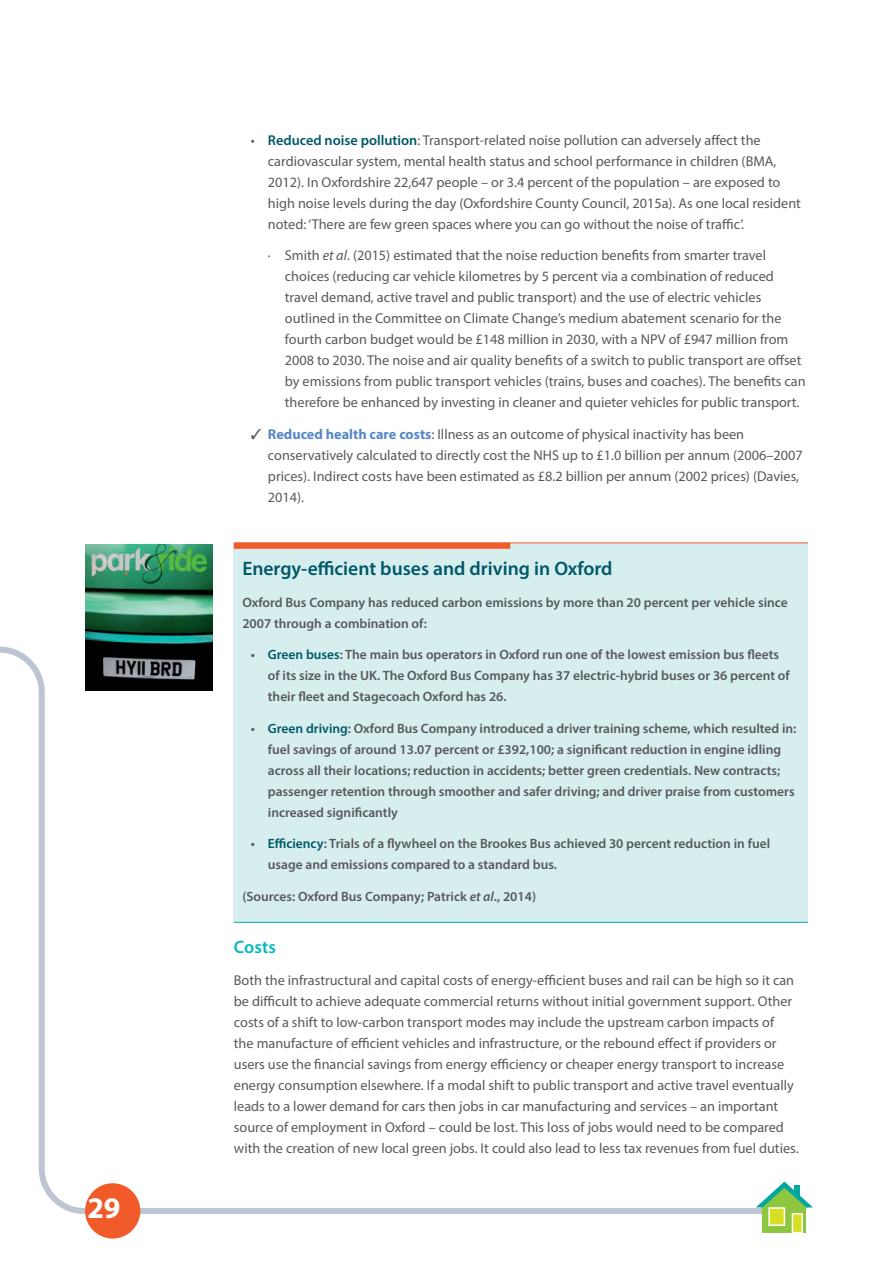
<style>
.page{position:relative;width:893px;height:1263px;background:#fff}
.page>*{position:absolute;margin:0;border:0;box-sizing:border-box;transform-origin:0 0}
.t1{font:700 30px "Myriad Pro";color:#fff}
.t2{font:600 19.5px "Myriad Pro";color:#005869}
.t3{font:600 18px "Myriad Pro";letter-spacing:.005em;color:#00bac0}
.t4{font:14.25px/21px "Myriad Pro";color:#58595b}
.t5{font:600 13.5px/21px "Myriad Pro";color:#58595b}
.s1{font-weight:600;color:#005869}
.s2{font-style:italic}
.s3{font-weight:700;color:#5688c7}
.s4{color:#005869}
</style>
<div class="page">
<svg style="left:0;top:542px;width:756px;height:672px"></svg>
<svg style="left:756px;top:1181px;width:57px;height:52px"></svg>
<div style="left:85px;top:1183px;width:55px;height:55px;background:#f15a29;border-radius:50%"></div>
<div style="left:234px;top:543px;width:574px;height:379px;background:#d6eeee"></div>
<hr style="left:234px;top:542px;width:574px;height:1px;background:#f15a29">
<div style="left:234px;top:543px;width:276px;height:6px;background:#f15a29"></div>
<hr style="left:234px;top:922px;width:574px;height:1px;background:#00a79e">
<img style="left:85px;top:544px;width:128px;height:146px">
<h1 class="t1" style="left:87px;top:1189px;width:35px">29</h1>
<p class="t4" style="left:268px;top:129px;width:535px;text-indent:-17px">• <span class="s1">Reduced noise pollution</span>: Transport-related noise pollution can adversely affect the cardiovascular system, mental health status and school performance in children (BMA, 2012). In Oxfordshire 22,647 people – or 3.4 percent of the population – are exposed to high noise levels during the day (Oxfordshire County Council, 2015a). As one local resident noted: ‘There are few green spaces where you can go without the noise of traffic’.</p>
<p class="t4" style="left:285px;top:245px;width:522px;text-indent:-17px">· Smith <span class="s2">et al</span>. (2015) estimated that the noise reduction benefits from smarter travel choices (reducing car vehicle kilometres by 5 percent via a combination of reduced travel demand, active travel and public transport) and the use of electric vehicles outlined in the Committee on Climate Change’s medium abatement scenario for the fourth carbon budget would be £148 million in 2030, with a NPV of £947 million from 2008 to 2030. The noise and air quality benefits of a switch to public transport are offset by emissions from public transport vehicles (trains, buses and coaches). The benefits can therefore be enhanced by investing in cleaner and quieter vehicles for public transport.</p>
<p class="t4" style="left:268px;top:423px;width:536px;text-indent:-17px">✓ <span class="s3">Reduced health care costs</span>: Illness as an outcome of physical inactivity has been conservatively calculated to directly cost the NHS up to £1.0 billion per annum (2006–2007 prices). Indirect costs have been estimated as £8.2 billion per annum (2002 prices) (Davies, 2014).</p>
<h2 class="t2" style="left:242px;top:556px;width:372px">Energy-efficient buses and driving in Oxford</h2>
<p class="t5" style="left:242px;top:591px;width:547px">Oxford Bus Company has reduced carbon emissions by more than 20 percent per vehicle since<br>2007 through a combination of:</p>
<p class="t5" style="left:268px;top:644px;width:523px;text-indent:-17px">• <span class="s4">Green buses</span>: The main bus operators in Oxford run one of the lowest emission bus fleets of its size in the UK. The Oxford Bus Company has 37 electric-hybrid buses or 36 percent of their fleet and Stagecoach Oxford has 26.</p>
<p class="t5" style="left:268px;top:717px;width:530px;text-indent:-17px">• <span class="s4">Green driving</span>: Oxford Bus Company introduced a driver training scheme, which resulted in: fuel savings of around 13.07 percent or £392,100; a significant reduction in engine idling across all their locations; reduction in accidents; better green credentials. New contracts; passenger retention through smoother and safer driving; and driver praise from customers increased significantly</p>
<p class="t5" style="left:268px;top:833px;width:504px;text-indent:-17px">• <span class="s4">Efficiency</span>: Trials of a flywheel on the Brookes Bus achieved 30 percent reduction in fuel usage and emissions compared to a standard bus.</p>
<p class="t5" style="left:242px;top:885px;width:295px">(Sources: Oxford Bus Company; Patrick <span class="s2">et al</span>., 2014)</p>
<p class="t3" style="left:234px;top:936px;width:44px">Costs</p>
<p class="t4" style="left:234px;top:969px;width:566px">Both the infrastructural and capital costs of energy-efficient buses and rail can be high so it can be difficult to achieve adequate commercial returns without initial government support. Other costs of a shift to low-carbon transport modes may include the upstream carbon impacts of<br>the manufacture of efficient vehicles and infrastructure, or the rebound effect if providers or users use the financial savings from energy efficiency or cheaper energy transport to increase energy consumption elsewhere. If a modal shift to public transport and active travel eventually leads to a lower demand for cars then jobs in car manufacturing and services – an important source of employment in Oxford – could be lost. This loss of jobs would need to be compared with the creation of new local green jobs. It could also lead to less tax revenues from fuel duties.</p>
</div>
